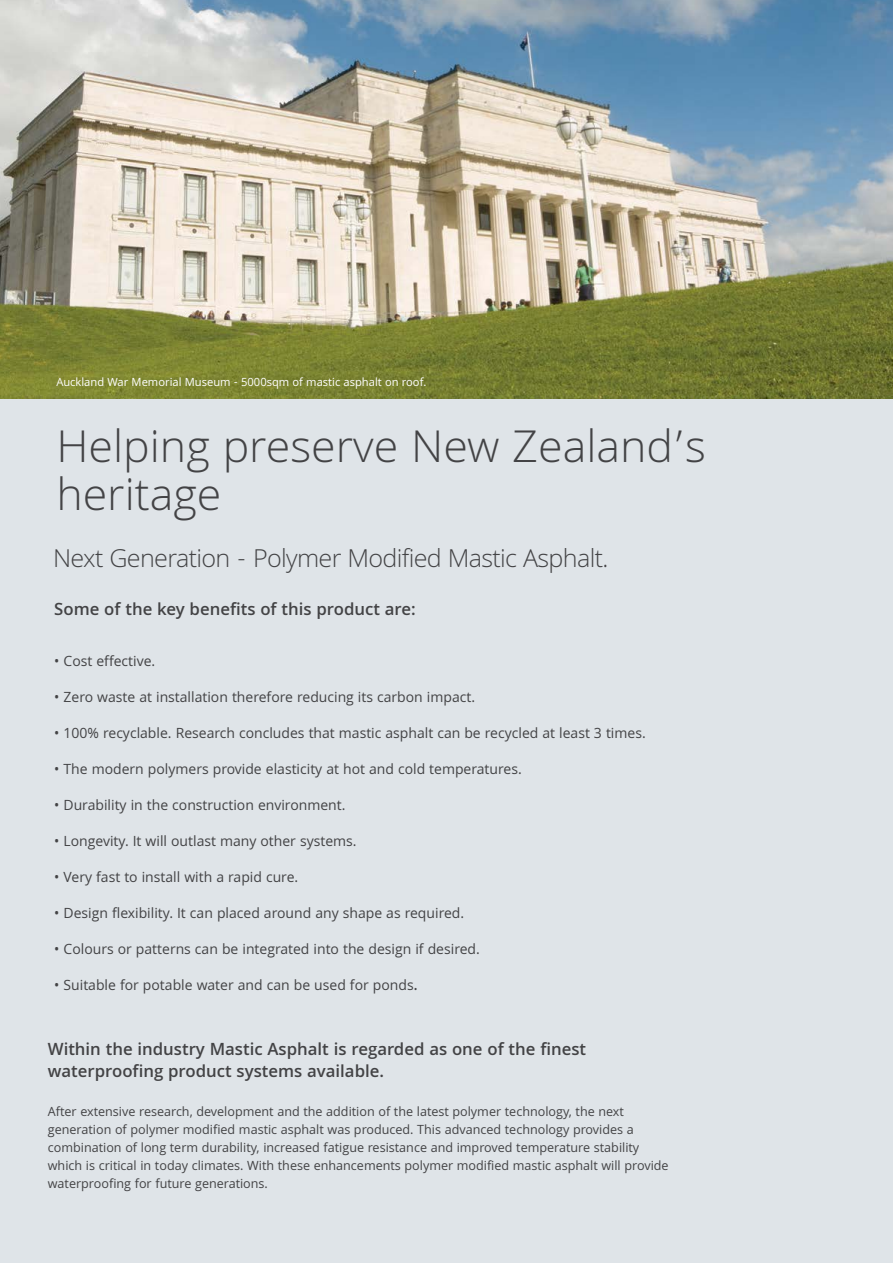
<style>
.page{position:relative;width:893px;height:1263px;background:#fff}
.page>*{position:absolute;margin:0;border:0;box-sizing:border-box;transform-origin:0 0}
.t1{font:300 48px/48px "Khula";color:#434345}
.t2{font:300 27px "Khula";letter-spacing:-.025em;color:#434345}
.t3{font:600 18px/21.6px "Khula";color:#434345}
.t4{font:15px "Khula";color:#434345}
.t5{font:13.5px/18px "Khula";color:#434345}
.t6{font:12px "Khula";color:#fff}
.s1{font-size:18px}
</style>
<div class="page">
<img style="left:0;top:0;width:893px;height:400px">
<div style="left:0;top:400px;width:893px;height:863px;background:#dfe4e8"></div>
<p class="t6" style="left:56px;top:375px;width:372px">Auckland War Memorial Museum - 5000sqm of mastic asphalt on roof.</p>
<h1 class="t1" style="left:56px;top:427px;width:651px">Helping preserve New Zealand’s heritage</h1>
<h2 class="t2" style="left:53px;top:541px;width:557px">Next Generation - Polymer Modified Mastic Asphalt.</h2>
<p class="t3" style="left:54px;top:598px;width:363px">Some of the key benefits of this product are:</p>
<p class="t4" style="left:54px;top:652px;width:103px">• Cost effective.</p>
<p class="t4" style="left:54px;top:688px;width:422px">• Zero waste at installation therefore reducing its carbon impact.</p>
<p class="t4" style="left:54px;top:724px;width:593px">• 100% recyclable. Research concludes that mastic asphalt can be recycled at least 3 times.</p>
<p class="t4" style="left:54px;top:760px;width:469px">• The modern polymers provide elasticity at hot and cold temperatures.</p>
<p class="t4" style="left:54px;top:796px;width:293px">• Durability in the construction environment.</p>
<p class="t4" style="left:54px;top:832px;width:304px">• Longevity. It will outlast many other systems.</p>
<p class="t4" style="left:54px;top:868px;width:245px">• Very fast to install with a rapid cure.</p>
<p class="t4" style="left:54px;top:904px;width:411px">• Design flexibility. It can placed around any shape as required.</p>
<p class="t4" style="left:54px;top:940px;width:427px">• Colours or patterns can be integrated into the design if desired.</p>
<p class="t4" style="left:54px;top:976px;width:365px">• Suitable for potable water and can be used for ponds<span class="s1">.</span></p>
<p class="t3" style="left:48px;top:1038px;width:540px">Within the industry Mastic Asphalt is regarded as one of the finest waterproofing product systems available.</p>
<p class="t5" style="left:48px;top:1102px;width:622px">After extensive research, development and the addition of the latest polymer technology, the next generation of polymer modified mastic asphalt was produced. This advanced technology provides a combination of long term durability, increased fatigue resistance and improved temperature stability which is critical in today climates. With these enhancements polymer modified mastic asphalt will provide waterproofing for future generations.</p>
</div>
